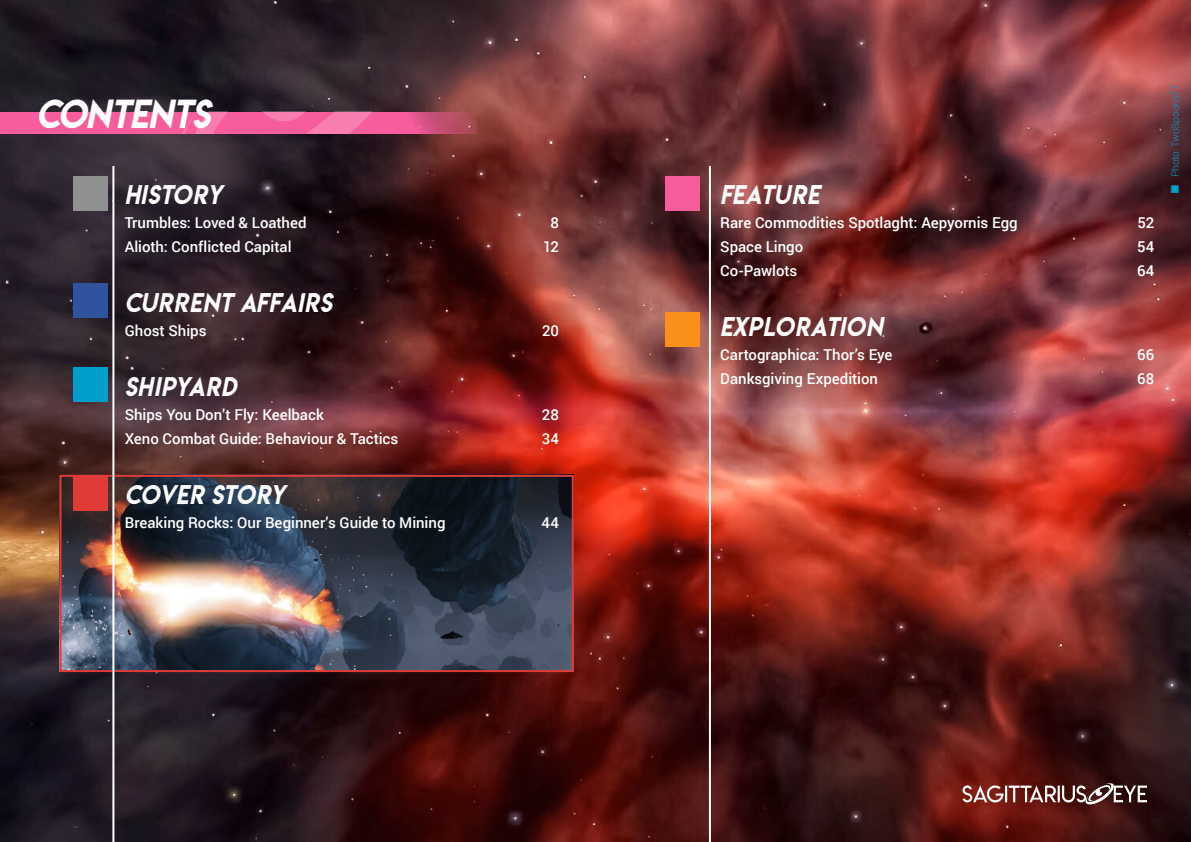
<style>
.page{position:relative;width:1191px;height:842px;background:#fff}
.page>*{position:absolute;margin:0;border:0;box-sizing:border-box;transform-origin:0 0}
.Editorial{font:36px "Lemon Milkitalic";color:#fff}
.SAGi_TOC_Header{font:24px "Lemon Milkitalic";letter-spacing:-.015em;color:#fff}
.SAGi_TOC_Header-2{font:24px "Lemon Milkitalic";letter-spacing:.005em;color:#fff}
.SAGi_TOC_Entry{font:500 15px "Roboto";color:#fff}
.t1{font:300 10px "Roboto";color:#009eca}
</style>
<div class="page">
<img style="left:0;top:0;width:1191px;height:842px">
<svg style="left:0;top:112px;width:477px;height:21px;background:#e7598f"></svg>
<svg style="left:159px;top:112px;width:263px;height:21px;background:#f666a1"></svg>
<hr style="left:709px;top:166px;width:2px;height:676px;background:#fff">
<svg style="left:962px;top:783px;width:185px;height:23px"></svg>
<div style="left:74px;top:176px;width:34px;height:34px;background:#909090"></div>
<div style="left:74px;top:283px;width:34px;height:34px;background:#30539e"></div>
<div style="left:74px;top:367px;width:34px;height:34px;background:#009eca"></div>
<img style="left:62px;top:478px;width:509px;height:191px">
<div style="left:59px;top:475px;width:515px;height:197px;border:2px solid #e13b38"></div>
<div style="left:74px;top:476px;width:34px;height:34px;background:#e13b38"></div>
<div style="left:665px;top:176px;width:34px;height:34px;background:#f75d9c"></div>
<div style="left:665px;top:312px;width:34px;height:34px;background:#f8901a"></div>
<hr style="left:112px;top:166px;width:2px;height:676px;background:#fff">
<svg style="left:1171px;top:186px;width:7px;height:7px"></svg>
<p class="Editorial" style="left:36px;top:88px;width:175px">CONTENTS</p>
<p class="SAGi_TOC_Header" style="left:125px;top:177px;width:100px">HISTORY</p>
<p class="SAGi_TOC_Entry" style="left:125px;top:212px;width:183px">Trumbles: Loved &amp; Loathed</p>
<p class="SAGi_TOC_Entry" style="left:550px;top:212px;width:10px">8</p>
<p class="SAGi_TOC_Entry" style="left:125px;top:236px;width:168px">Alioth: Conflicted Capital</p>
<p class="SAGi_TOC_Entry" style="left:543px;top:236px;width:17px">12</p>
<p class="SAGi_TOC_Header" style="left:125px;top:285px;width:210px">CURRENT AFFAIRS</p>
<p class="SAGi_TOC_Entry" style="left:125px;top:320px;width:83px">Ghost Ships</p>
<p class="SAGi_TOC_Entry" style="left:542px;top:320px;width:18px">20</p>
<p class="SAGi_TOC_Header-2" style="left:125px;top:369px;width:114px">SHIPYARD</p>
<p class="SAGi_TOC_Entry" style="left:125px;top:404px;width:201px">Ships You Don’t Fly: Keelback</p>
<p class="SAGi_TOC_Entry" style="left:542px;top:404px;width:19px">28</p>
<p class="SAGi_TOC_Entry" style="left:125px;top:428px;width:275px">Xeno Combat Guide: Behaviour &amp; Tactics</p>
<p class="SAGi_TOC_Entry" style="left:542px;top:428px;width:19px">34</p>
<p class="SAGi_TOC_Header" style="left:125px;top:477px;width:163px">COVER STORY</p>
<p class="SAGi_TOC_Entry" style="left:125px;top:512px;width:322px">Breaking Rocks: Our Beginner’s Guide to Mining</p>
<p class="SAGi_TOC_Entry" style="left:541px;top:512px;width:19px">44</p>
<p class="SAGi_TOC_Header" style="left:720px;top:177px;width:101px">FEATURE</p>
<p class="SAGi_TOC_Entry" style="left:720px;top:212px;width:299px">Rare Commodities Spotlaght: Aepyornis Egg</p>
<p class="SAGi_TOC_Entry" style="left:1137px;top:212px;width:18px">52</p>
<p class="SAGi_TOC_Entry" style="left:720px;top:236px;width:84px">Space Lingo</p>
<p class="SAGi_TOC_Entry" style="left:1137px;top:236px;width:19px">54</p>
<p class="SAGi_TOC_Entry" style="left:720px;top:260px;width:79px">Co-Pawlots</p>
<p class="SAGi_TOC_Entry" style="left:1137px;top:260px;width:19px">64</p>
<p class="SAGi_TOC_Header" style="left:720px;top:309px;width:165px">EXPLORATION</p>
<p class="SAGi_TOC_Entry" style="left:720px;top:344px;width:174px">Cartographica: Thor’s Eye</p>
<p class="SAGi_TOC_Entry" style="left:1137px;top:344px;width:19px">66</p>
<p class="SAGi_TOC_Entry" style="left:720px;top:368px;width:159px">Danksgiving Expedition</p>
<p class="SAGi_TOC_Entry" style="left:1137px;top:368px;width:19px">68</p>
<p class="t1" style="left:1168px;top:177px;width:94px;rotate:-90deg">Photo: TwoSpoons77</p>
</div>
